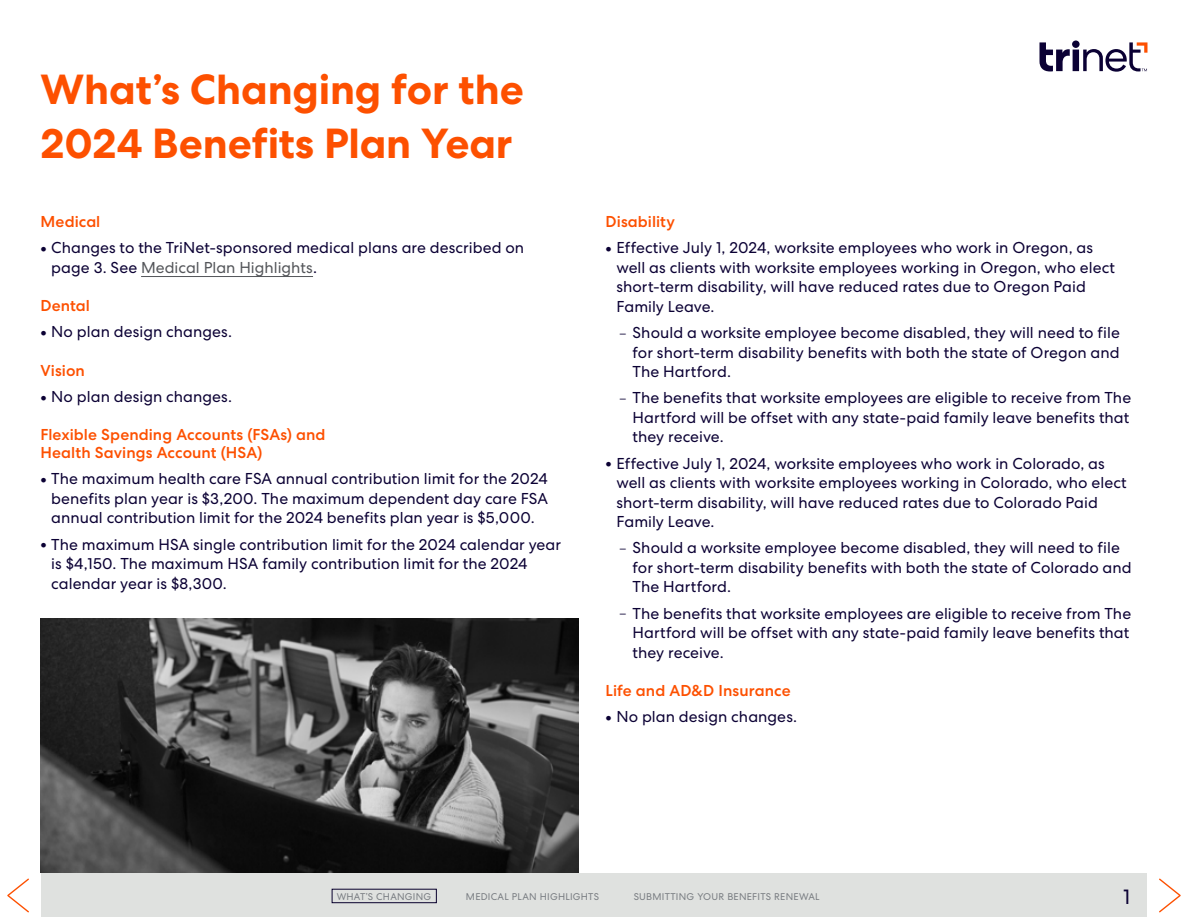
<style>
.page{position:relative;width:1188px;height:918px;background:#fff}
.page>*{position:absolute;margin:0;border:0;box-sizing:border-box;transform-origin:0 0}
.t1{font:700 42px/54px "Centra No 2";letter-spacing:-.005em;color:#fd5000}
.t2{font:21px "Centra No 2";color:#0b0134}
.t3{font:15.75px/19.5px "Centra No 2";color:#0b0134}
.t4{font:500 15.75px/18px "Centra No 2";letter-spacing:.005em;color:#fd5000}
.t5{font:9.75px "Centra No 2";letter-spacing:.025em;color:#797d82}
.s1{font-weight:700;font-size:18.15px}
.s2{color:#54565a}
.s3{font-size:10.95px}
</style>
<div class="page">
<hr style="left:141px;top:276px;width:172px;height:1px;background:#54565a">
<img style="left:40px;top:618px;width:539px;height:256px">
<div style="left:40px;top:874px;width:1108px;height:43px;background:#dfe1df"></div>
<svg style="left:1040px;top:40px;width:108px;height:32px"></svg>
<div style="left:332px;top:889px;width:105px;height:14px;border:1px solid #0b0134"></div>
<svg style="left:40px;top:873px;width:10px;height:44px"></svg>
<svg style="left:7px;top:874px;width:37px;height:41px"></svg>
<svg style="left:1147px;top:874px;width:34px;height:41px"></svg>
<h1 class="t1" style="left:40px;top:63px;width:485px">What’s Changing for the<br>2024 Benefits Plan Year</h1>
<p class="t4" style="left:40px;top:213px;width:61px">Medical</p>
<p class="t3" style="left:51px;top:238px;width:474px;text-indent:-11px"><span class="s1">•</span> Changes to the TriNet-sponsored medical plans are described on page 3. See <span class="s2">Medical Plan Highlights</span>.</p>
<p class="t4" style="left:41px;top:297px;width:51px">Dental</p>
<p class="t3" style="left:40px;top:322px;width:193px"><span class="s1">•</span> No plan design changes.</p>
<p class="t4" style="left:40px;top:361px;width:46px">Vision</p>
<p class="t3" style="left:40px;top:387px;width:193px"><span class="s1">•</span> No plan design changes.</p>
<p class="t4" style="left:40px;top:426px;width:287px">Flexible Spending Accounts (FSAs) and<br>Health Savings Account (HSA)</p>
<p class="t3" style="left:51px;top:469px;width:498px;text-align:justify;text-indent:-11px"><span class="s1">•</span> The maximum health care FSA annual contribution limit for the 2024 benefits plan year is $3,200. The maximum dependent day care FSA annual contribution limit for the 2024 benefits plan year is $5,000.</p>
<p class="t3" style="left:51px;top:534px;width:511px;text-indent:-11px"><span class="s1">•</span> The maximum HSA single contribution limit for the 2024 calendar year is $4,150. The maximum HSA family contribution limit for the 2024 calendar year is $8,300.</p>
<p class="t4" style="left:606px;top:213px;width:71px">Disability</p>
<p class="t3" style="left:616px;top:238px;width:500px;text-indent:-11px"><span class="s1">•</span> Effective July 1, 2024, worksite employees who work in Oregon, as well as clients with worksite employees working in Oregon, who elect short-term disability, will have reduced rates due to Oregon Paid Family Leave.</p>
<p class="t3" style="left:633px;top:323px;width:489px;text-align:justify;text-indent:-14px"><span class="s3">–</span> Should a worksite employee become disabled, they will need to file for short-term disability benefits with both the state of Oregon and The Hartford.</p>
<p class="t3" style="left:633px;top:388px;width:500px;text-align:justify;text-indent:-14px"><span class="s3">–</span> The benefits that worksite employees are eligible to receive from The Hartford will be offset with any state-paid family leave benefits that they receive.</p>
<p class="t3" style="left:616px;top:453px;width:512px;text-indent:-11px"><span class="s1">•</span> Effective July 1, 2024, worksite employees who work in Colorado, as well as clients with worksite employees working in Colorado, who elect short-term disability, will have reduced rates due to Colorado Paid Family Leave.</p>
<p class="t3" style="left:633px;top:538px;width:501px;text-indent:-14px"><span class="s3">–</span> Should a worksite employee become disabled, they will need to file for short-term disability benefits with both the state of Colorado and<br>The Hartford.</p>
<p class="t3" style="left:633px;top:603px;width:500px;text-align:justify;text-indent:-14px"><span class="s3">–</span> The benefits that worksite employees are eligible to receive from The Hartford will be offset with any state-paid family leave benefits that they receive.</p>
<p class="t4" style="left:606px;top:681px;width:187px">Life and AD&amp;D Insurance</p>
<p class="t3" style="left:606px;top:707px;width:193px"><span class="s1">•</span> No plan design changes.</p>
<p class="t5" style="left:337px;top:891px;width:96px">WHAT’S CHANGING</p>
<p class="t5" style="left:466px;top:891px;width:135px">MEDICAL PLAN HIGHLIGHTS</p>
<p class="t5" style="left:634px;top:891px;width:187px">SUBMITTING YOUR BENEFITS RENEWAL</p>
<h2 class="t2" style="left:1123px;top:885px;width:9px">1</h2>
</div>
